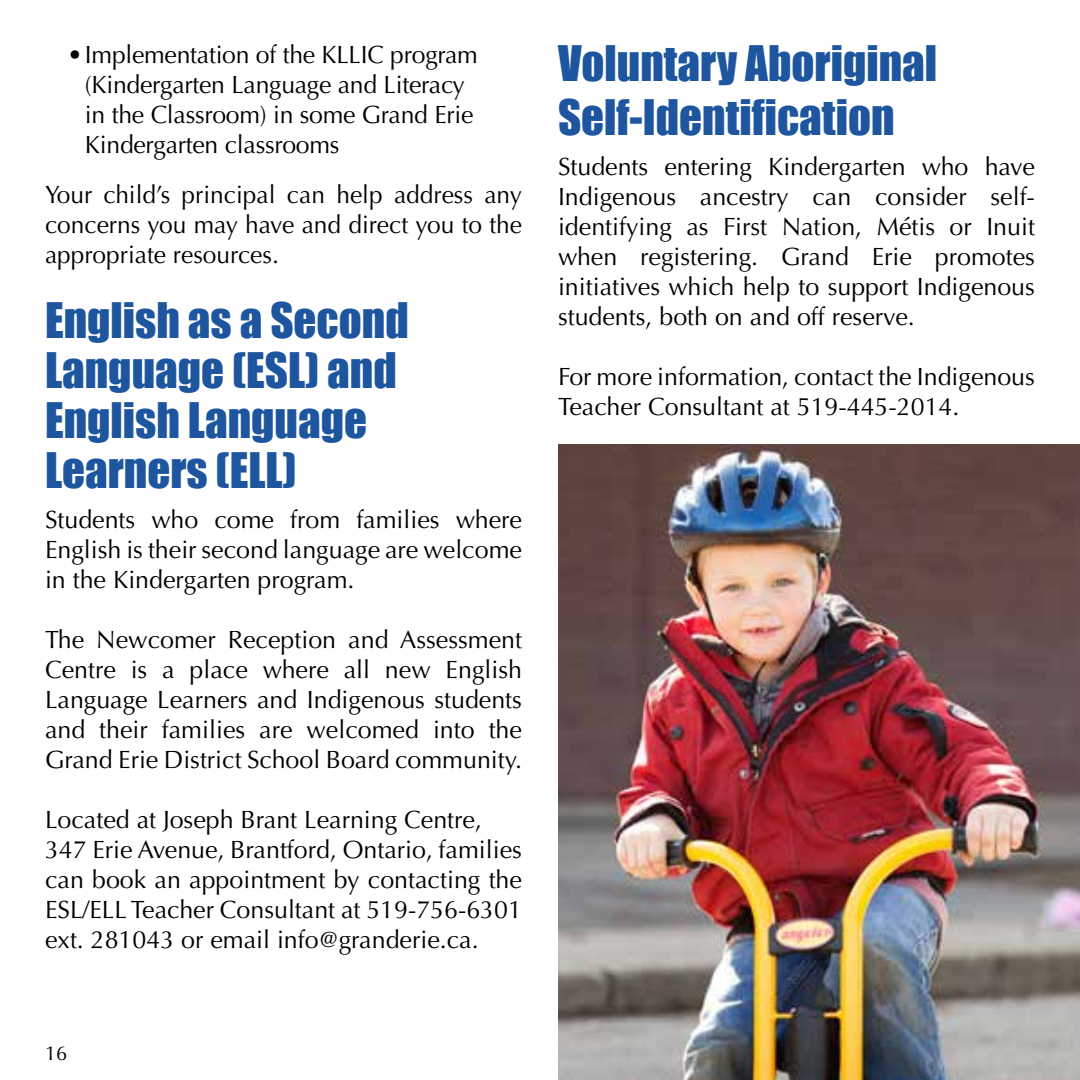
<style>
.page{position:relative;width:1080px;height:1080px;background:#fff}
.page>*{position:absolute;margin:0;border:0;box-sizing:border-box;transform-origin:0 0}
.t1{font:45px/50px "Impact";color:#1d559f}
.t2{font:25px/30px "Optima LT Std";color:#000;text-align:justify}
.t3{font:20px "Optima LT Std";color:#000}
</style>
<div class="page">
<img style="left:558px;top:445px;width:522px;height:635px">
<p class="t2" style="left:85px;top:40px;width:394px;text-align:left;text-indent:-17px">•Implementation of the KLLIC program (Kindergarten Language and Literacy in the Classroom) in some Grand Erie Kindergarten classrooms</p>
<p class="t2" style="left:45px;top:180px;width:479px">Your child’s principal can help address any concerns you may have and direct you to the appropriate resources.</p>
<h1 class="t1" style="left:45px;top:294px;width:365px">English as a Second<br>Language (ESL) and<br>English Language<br>Learners (ELL)</h1>
<p class="t2" style="left:45px;top:505px;width:479px">Students who come from families where English is their second language are welcome in the Kindergarten program.</p>
<p class="t2" style="left:45px;top:625px;width:479px">The Newcomer Reception and Assessment Centre is a place where all new English Language Learners and Indigenous students and their families are welcomed into the Grand Erie District School Board community.</p>
<p class="t2" style="left:45px;top:805px;width:479px;text-align:left">Located at Joseph Brant Learning Centre, 347 Erie Avenue, Brantford, Ontario, families can book an appointment by contacting the ESL/ELL Teacher Consultant at 519-756-6301 ext. 281043 or email info@granderie.ca.</p>
<h1 class="t1" style="left:558px;top:35px;width:381px;line-height:54px">Voluntary Aboriginal<br>Self-Identification</h1>
<p class="t2" style="left:558px;top:151px;width:479px">Students entering Kindergarten who have Indigenous ancestry can consider self&shy;identifying as First Nation, Métis or Inuit when registering. Grand Erie promotes initiatives which help to support Indigenous students, both on and off reserve.</p>
<p class="t2" style="left:558px;top:361px;width:478px">For more information, contact the Indigenous<br>Teacher Consultant at 519-445-2014.</p>
<p class="t3" style="left:45px;top:1041px;width:24px">16</p>
</div>
